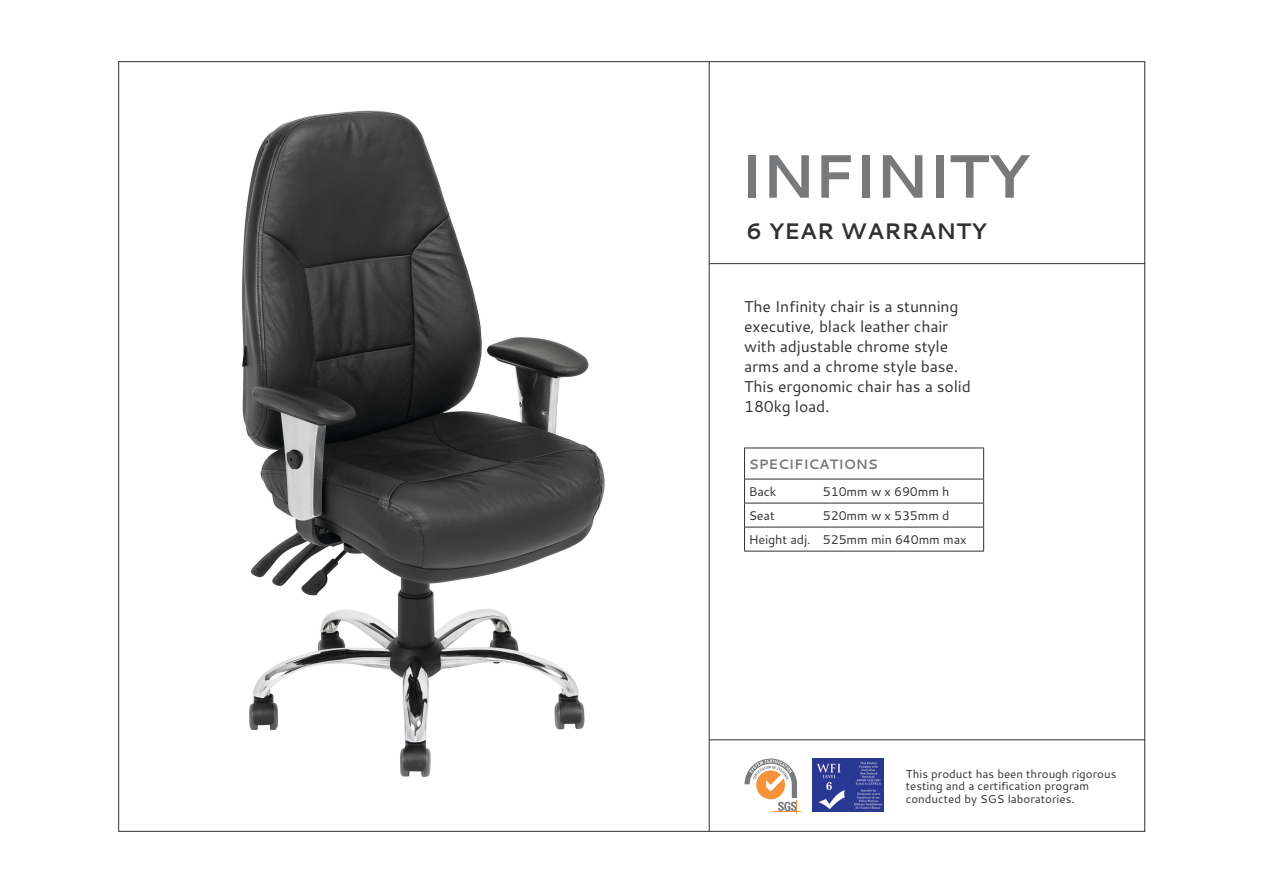
<style>
.page{position:relative;width:1263px;height:893px;background:#fff}
.page>*{position:absolute;margin:0;border:0;box-sizing:border-box;transform-origin:0 0}
.t1{font:700 61.2px "Cantarell";letter-spacing:-.04em;color:#77797b}
.t2{font:700 22.5px "Cantarell";color:#323031}
.t3{font:15.75px/20px "Cantarell";letter-spacing:-.01em;color:#323031}
.t4{font:700 13.65px "Cantarell";letter-spacing:-.01em;color:#77797b}
.t5{font:12.6px "Cantarell";letter-spacing:-.01em;color:#323031}
.t6{font:11.55px/12.6px "Cantarell";color:#323031}
</style>
<div class="page">
<svg style="left:744px;top:758px;width:56px;height:55px"></svg>
<img style="left:813px;top:758px;width:70px;height:53px">
<hr style="left:709px;top:61px;width:1px;height:771px;background:#323031">
<hr style="left:709px;top:263px;width:436px;height:1px;background:#323031">
<hr style="left:709px;top:739px;width:436px;height:1px;background:#323031">
<hr style="left:744px;top:479px;width:79px;height:1px;background:#323031">
<hr style="left:823px;top:479px;width:161px;height:1px;background:#323031">
<hr style="left:744px;top:503px;width:79px;height:1px;background:#323031">
<hr style="left:823px;top:503px;width:161px;height:1px;background:#323031">
<hr style="left:744px;top:527px;width:79px;height:1px;background:#323031">
<hr style="left:823px;top:527px;width:161px;height:1px;background:#323031">
<hr style="left:744px;top:448px;width:79px;height:1px;background:#323031">
<hr style="left:744px;top:448px;width:1px;height:31px;background:#323031">
<hr style="left:823px;top:448px;width:161px;height:1px;background:#323031">
<hr style="left:983px;top:448px;width:1px;height:31px;background:#323031">
<svg style="left:744px;top:479px;width:1px;height:72px"></svg>
<svg style="left:983px;top:479px;width:1px;height:72px"></svg>
<hr style="left:744px;top:551px;width:79px;height:1px;background:#323031">
<hr style="left:823px;top:551px;width:161px;height:1px;background:#323031">
<img style="left:241px;top:110px;width:364px;height:667px">
<p class="t1" style="left:739px;top:133px;width:292px">INFINITY</p>
<p class="t2" style="left:746px;top:215px;width:242px">6 YEAR WARRANTY</p>
<p class="t3" style="left:744px;top:296px;width:228px">The Infinity chair is a stunning executive, black leather chair with adjustable chrome style arms and a chrome style base.<br>This ergonomic chair has a solid<br>180kg load.</p>
<p class="t4" style="left:749px;top:454px;width:131px">SPECIFICATIONS</p>
<p class="t5" style="left:749px;top:483px;width:29px">Back</p>
<p class="t5" style="left:823px;top:483px;width:128px">510mm w x 690mm h</p>
<p class="t5" style="left:749px;top:507px;width:28px">Seat</p>
<p class="t5" style="left:823px;top:507px;width:128px">520mm w x 535mm d</p>
<p class="t5" style="left:749px;top:531px;width:63px">Height adj.</p>
<p class="t5" style="left:823px;top:531px;width:145px">525mm min 640mm max</p>
<p class="t6" style="left:906px;top:767px;width:212px">This product has been through rigorous testing and a certification program conducted by SGS laboratories.</p>
</div>
